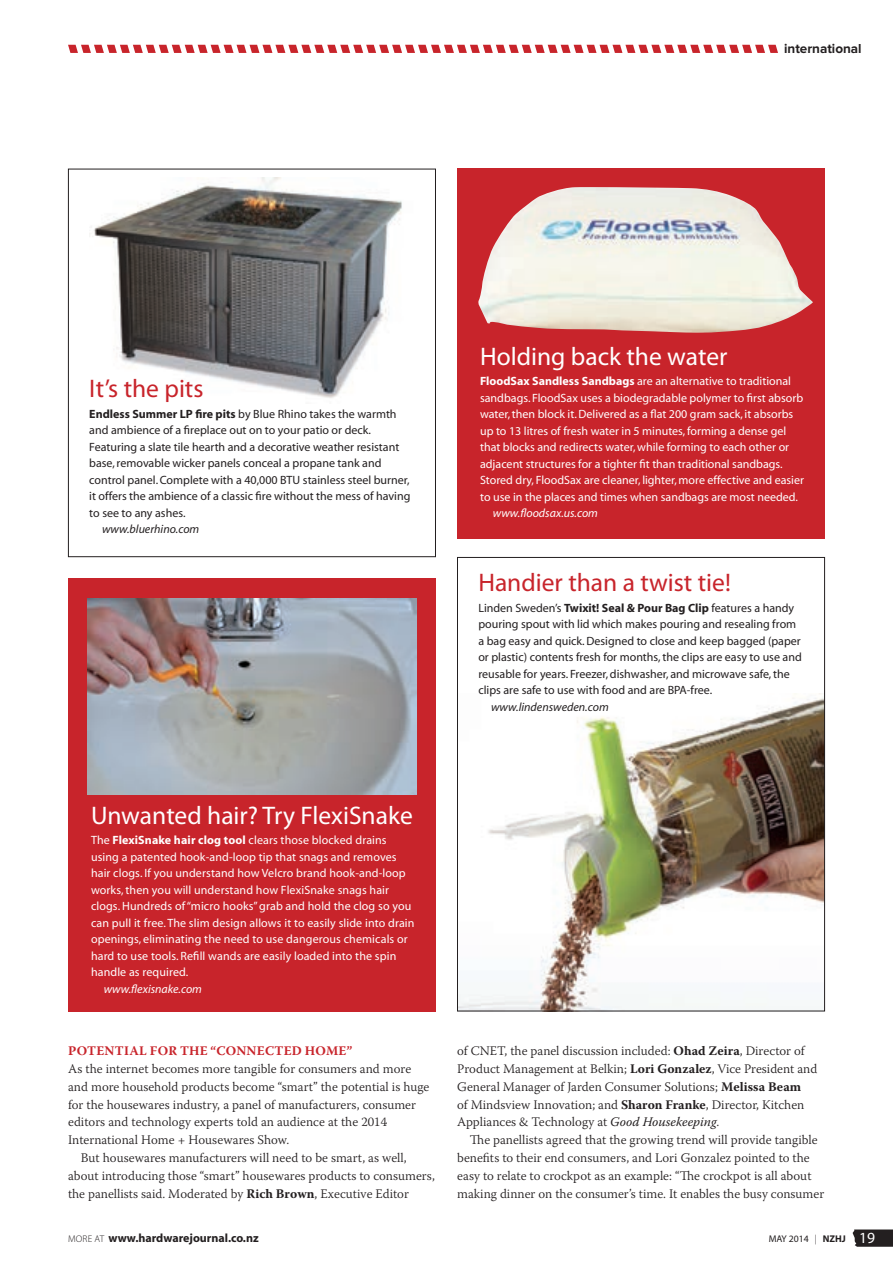
<style>
.page{position:relative;width:893px;height:1263px;background:#fff}
.page>*{position:absolute;margin:0;border:0;box-sizing:border-box;transform-origin:0 0}
.t1{font:25.5px "Myriad Pro";color:#fff}
.t2{font:25.5px "Myriad Pro";color:#c8242b}
.t3{font:700 13.5px "Proxima Nova";color:#231f20}
.t4{font:300 13.05px/17.9px "Warnock Pro";color:#231f20}
.t5{font:700 13.05px "Warnock Pro";letter-spacing:.015em;color:#c8242b}
.t6{font:12px/16.5px "Myriad";letter-spacing:.005em;color:#fff}
.t7{font:12px/16.5px "Myriad";color:#231f20}
.t8{font:italic 12px "Myriad";color:#231f20}
.t9{font:italic 12px "Myriad";color:#fff}
.t10{font:700 12px "Myriad";color:#231f20}
.t11{font:9.75px "Myriad Pro";color:#231f20}
.s1{font-weight:700}
.s2{font-weight:400;font-style:italic}
.s3{font-family:"Myriad Pro";font-weight:300;font-size:9.75px}
.s4{font-weight:300}
.s5{font-family:"Myriad";font-weight:700}
.s6{font-family:"Myriad";font-size:15.6px;color:#fff}
</style>
<div class="page">
<svg style="left:68px;top:45px;width:710px;height:8px"></svg>
<div style="left:68px;top:169px;width:368px;height:388px;border:1px solid #231f20"></div>
<img style="left:89px;top:178px;width:313px;height:220px">
<img style="left:459px;top:698px;width:364px;height:311px">
<div style="left:457px;top:169px;width:368px;height:370px;background:#c8242b"></div>
<div style="left:68px;top:578px;width:368px;height:433px;background:#c8242b"></div>
<img style="left:87px;top:599px;width:329px;height:196px">
<img style="left:478px;top:187px;width:335px;height:146px">
<svg style="left:853px;top:1229px;width:40px;height:18px"></svg>
<p class="t3" style="left:784px;top:43px;width:79px">international</p>
<h1 class="t2" style="left:89px;top:373px;width:116px">It’s the pits</h1>
<p class="t7" style="left:89px;top:406px;width:323px"><span class="s1">Endless Summer LP fire pits</span> by Blue Rhino takes the warmth and ambience of a fireplace out on to your patio or deck.<br>Featuring a slate tile hearth and a decorative weather resistant base, removable wicker panels conceal a propane tank and control panel. Complete with a 40,000 BTU stainless steel burner, it offers the ambience of a classic fire without the mess of having to see to any ashes.</p>
<p class="t8" style="left:102px;top:523px;width:99px">www.bluerhino.com</p>
<h1 class="t1" style="left:480px;top:340px;width:249px">Holding back the water</h1>
<p class="t6" style="left:480px;top:374px;width:325px"><span class="s1">FloodSax Sandless Sandbags</span> are an alternative to traditional sandbags. FloodSax uses a biodegradable polymer to first absorb water, then block it. Delivered as a flat 200 gram sack, it absorbs up to 13 litres of fresh water in 5 minutes, forming a dense gel that blocks and redirects water, while forming to each other or adjacent structures for a tighter fit than traditional sandbags.<br>Stored dry, FloodSax are cleaner, lighter, more effective and easier to use in the places and times when sandbags are most needed.</p>
<p class="t9" style="left:493px;top:507px;width:107px">www.floodsax.us.com</p>
<h1 class="t2" style="left:478px;top:567px;width:254px">Handier than a twist tie!</h1>
<p class="t7" style="left:478px;top:600px;width:325px">Linden Sweden’s <span class="s1">Twixit! Seal &amp; Pour Bag Clip</span> features a handy pouring spout with lid which makes pouring and resealing from a bag easy and quick. Designed to close and keep bagged (paper or plastic) contents fresh for months, the clips are easy to use and reusable for years. Freezer, dishwasher, and microwave safe, the clips are safe to use with food and are BPA-free.</p>
<p class="t8" style="left:491px;top:701px;width:119px">www.lindensweden.com</p>
<h1 class="t1" style="left:91px;top:799px;width:323px">Unwanted hair? Try FlexiSnake</h1>
<p class="t6" style="left:91px;top:832px;width:325px">The <span class="s1">FlexiSnake hair clog tool</span> clears those blocked drains using a patented hook-and-loop tip that snags and removes hair clogs. If you understand how Velcro brand hook-and-loop works, then you will understand how FlexiSnake snags hair clogs. Hundreds of “micro hooks” grab and hold the clog so you can pull it free. The slim design allows it to easily slide into drain openings, eliminating the need to use dangerous chemicals or hard to use tools. Refill wands are easily loaded into the spin handle as required.</p>
<p class="t9" style="left:104px;top:983px;width:100px">www.flexisnake.com</p>
<p class="t5" style="left:68px;top:1043px;width:286px">POTENTIAL FOR THE “CONNECTED HOME”</p>
<p class="t4" style="left:68px;top:1059px;width:345px">As the internet becomes more tangible for consumers and more</p>
<p class="t4" style="left:68px;top:1077px;width:363px">and more household products become “smart” the potential is huge</p>
<p class="t4" style="left:68px;top:1095px;width:349px">for the housewares industry, a panel of manufacturers, consumer</p>
<p class="t4" style="left:68px;top:1113px;width:321px">editors and technology experts told an audience at the 2014</p>
<p class="t4" style="left:68px;top:1131px;width:223px">International Home + Housewares Show.</p>
<p class="t4" style="left:81px;top:1149px;width:327px">But housewares manufacturers will need to be smart, as well,</p>
<p class="t4" style="left:68px;top:1167px;width:368px">about introducing those “smart” housewares products to consumers,</p>
<p class="t4" style="left:68px;top:1185px;width:342px">the panellists said. Moderated by <span class="s1">Rich Brown</span>, Executive Editor</p>
<p class="t4" style="left:457px;top:1041px;width:362px">of CNET, the panel discussion included: <span class="s1">Ohad Zeira</span>, Director of Product Management at Belkin; <span class="s1">Lori Gonzalez</span>, Vice President and General Manager of Jarden Consumer Solutions; <span class="s1">Melissa Beam<br></span>of Mindsview Innovation; and <span class="s1">Sharon Franke</span>, Director, Kitchen Appliances &amp; Technology at <span class="s2">Good Housekeeping</span>.</p>
<p class="t4" style="left:457px;top:1131px;width:369px;text-indent:13px">The panellists agreed that the growing trend will provide tangible benefits to their end consumers, and Lori Gonzalez pointed to the easy to relate to crockpot as an example: “The crockpot is all about making dinner on the consumer’s time. It enables the busy consumer</p>
<p class="t10" style="left:68px;top:1232px;width:192px"><span class="s3">MORE AT</span> www.hardwarejournal.co.nz</p>
<p class="t11" style="left:769px;top:1232px;width:108px">MAY 2014 <span class="s4">|</span> <span class="s5">nzhj</span> <span class="s6">19</span></p>
</div>
